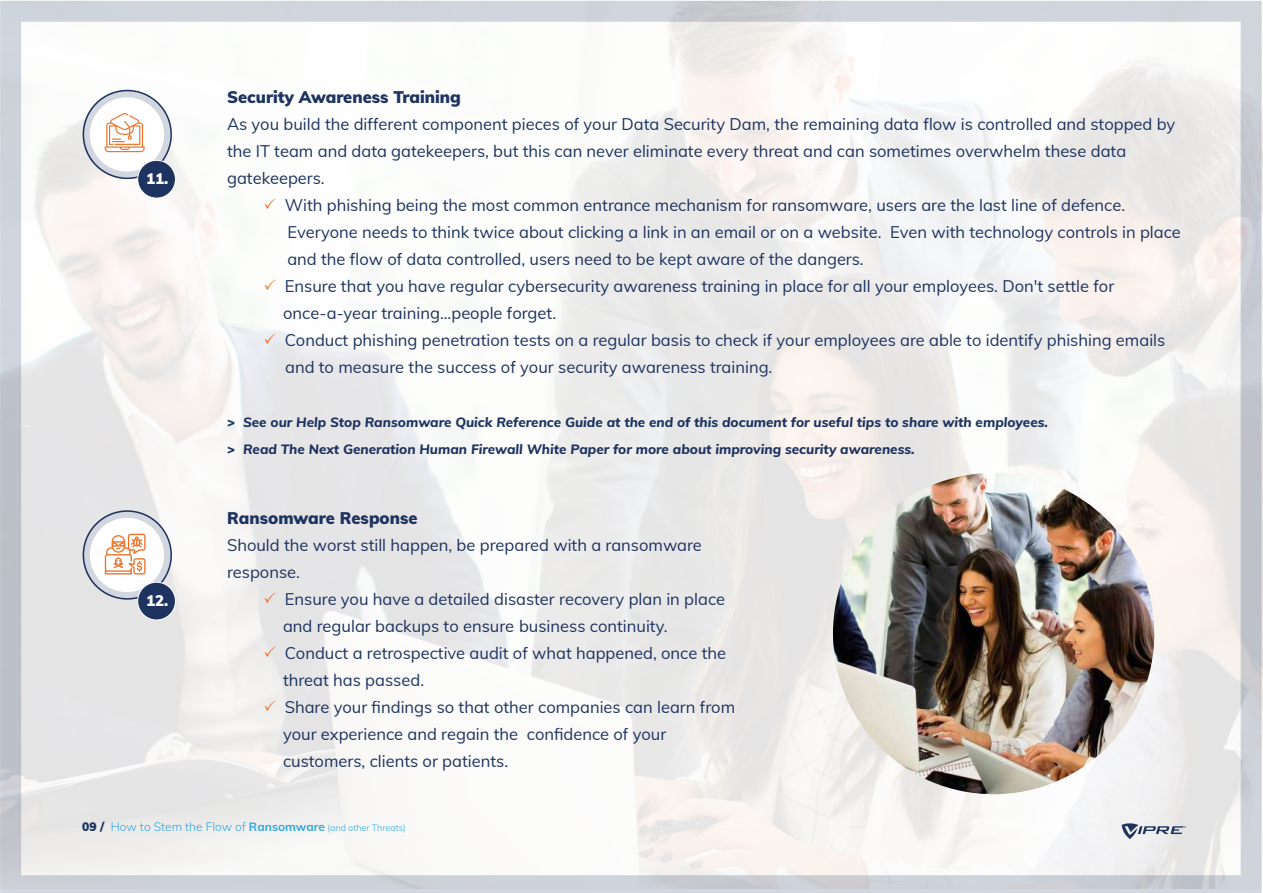
<style>
.page{position:relative;width:1263px;height:893px;background:#fff}
.page>*{position:absolute;margin:0;border:0;box-sizing:border-box;transform-origin:0 0}
.t1{font:16.5px/27px "Muli";color:#1e335f}
.t2{font:900 16.5px "Muli";color:#1e335f}
.t3{font:900 15px "Muli";color:#fff}
.t4{font:italic 800 13.5px/27px "Muli";color:#1e335f}
.t5{font:300 12px "Muli";color:#32a6df}
.s1{font-weight:900;font-style:normal}
.s2{font-weight:900;color:#1e335f}
.s3{font-weight:700}
.s4{font-size:9px}
</style>
<div class="page">
<img style="left:0;top:2px;width:1263px;height:886px">
<img style="left:833px;top:473px;width:321px;height:321px;border-radius:161px">
<svg style="left:1121px;top:823px;width:65px;height:16px"></svg>
<svg style="left:82px;top:90px;width:90px;height:89px"></svg>
<div style="left:138px;top:160px;width:37px;height:38px;background:#1e335f;border-radius:50%"></div>
<div style="left:137px;top:160px;width:39px;height:38px;border:1px solid #fff;border-radius:50%"></div>
<svg style="left:82px;top:510px;width:90px;height:90px"></svg>
<div style="left:138px;top:582px;width:37px;height:38px;background:#1e335f;border-radius:50%"></div>
<div style="left:137px;top:582px;width:39px;height:38px;border:1px solid #fff;border-radius:50%"></div>
<svg style="left:265px;top:199px;width:11px;height:10px"></svg>
<svg style="left:265px;top:280px;width:11px;height:10px"></svg>
<svg style="left:265px;top:334px;width:11px;height:10px"></svg>
<svg style="left:265px;top:592px;width:11px;height:11px"></svg>
<svg style="left:265px;top:646px;width:11px;height:11px"></svg>
<svg style="left:265px;top:700px;width:11px;height:11px"></svg>
<p class="t3" style="left:146px;top:167px;width:24px">11.</p>
<p class="t3" style="left:146px;top:589px;width:24px">12.</p>
<p class="t2" style="left:227px;top:85px;width:235px">Security Awareness Training</p>
<p class="t1" style="left:227px;top:110px;width:950px">As you build the different component pieces of your Data Security Dam, the remaining data flow is controlled and stopped by</p>
<p class="t1" style="left:227px;top:137px;width:901px">the IT team and data gatekeepers, but this can never eliminate every threat and can sometimes overwhelm these data</p>
<p class="t1" style="left:227px;top:164px;width:99px">gatekeepers.</p>
<p class="t1" style="left:285px;top:191px;width:842px">With phishing being the most common entrance mechanism for ransomware, users are the last line of defence.</p>
<p class="t1" style="left:287px;top:218px;width:895px">Everyone needs to think twice about clicking a link in an email or on a website. Even with technology controls in place</p>
<p class="t1" style="left:287px;top:245px;width:578px">and the flow of data controlled, users need to be kept aware of the dangers.</p>
<p class="t1" style="left:285px;top:272px;width:831px">Ensure that you have regular cybersecurity awareness training in place for all your employees. Don't settle for</p>
<p class="t1" style="left:283px;top:299px;width:275px">once-a-year training...people forget.</p>
<p class="t1" style="left:285px;top:326px;width:882px">Conduct phishing penetration tests on a regular basis to check if your employees are able to identify phishing emails</p>
<p class="t1" style="left:285px;top:353px;width:489px">and to measure the success of your security awareness training.</p>
<p class="t4" style="left:227px;top:408px;width:822px"><span class="s1">&gt;</span> See our Help Stop Ransomware Quick Reference Guide at the end of this document for useful tips to share with employees. <span class="s1">&gt;</span> Read The Next Generation Human Firewall White Paper for more about improving security awareness.</p>
<p class="t2" style="left:227px;top:506px;width:192px">Ransomware Response</p>
<p class="t1" style="left:227px;top:531px;width:476px">Should the worst still happen, be prepared with a ransomware response.</p>
<p class="t1" style="left:283px;top:585px;width:454px">Ensure you have a detailed disaster recovery plan in place and regular backups to ensure business continuity.<br>Conduct a retrospective audit of what happened, once the threat has passed.<br>Share your findings so that other companies can learn from your experience and regain the confidence of your customers, clients or patients.</p>
<p class="t5" style="left:82px;top:818px;width:325px"><span class="s2">09 /</span> How to Stem the Flow of <span class="s3">Ransomware</span> <span class="s4">(and other Threats)</span></p>
</div>
